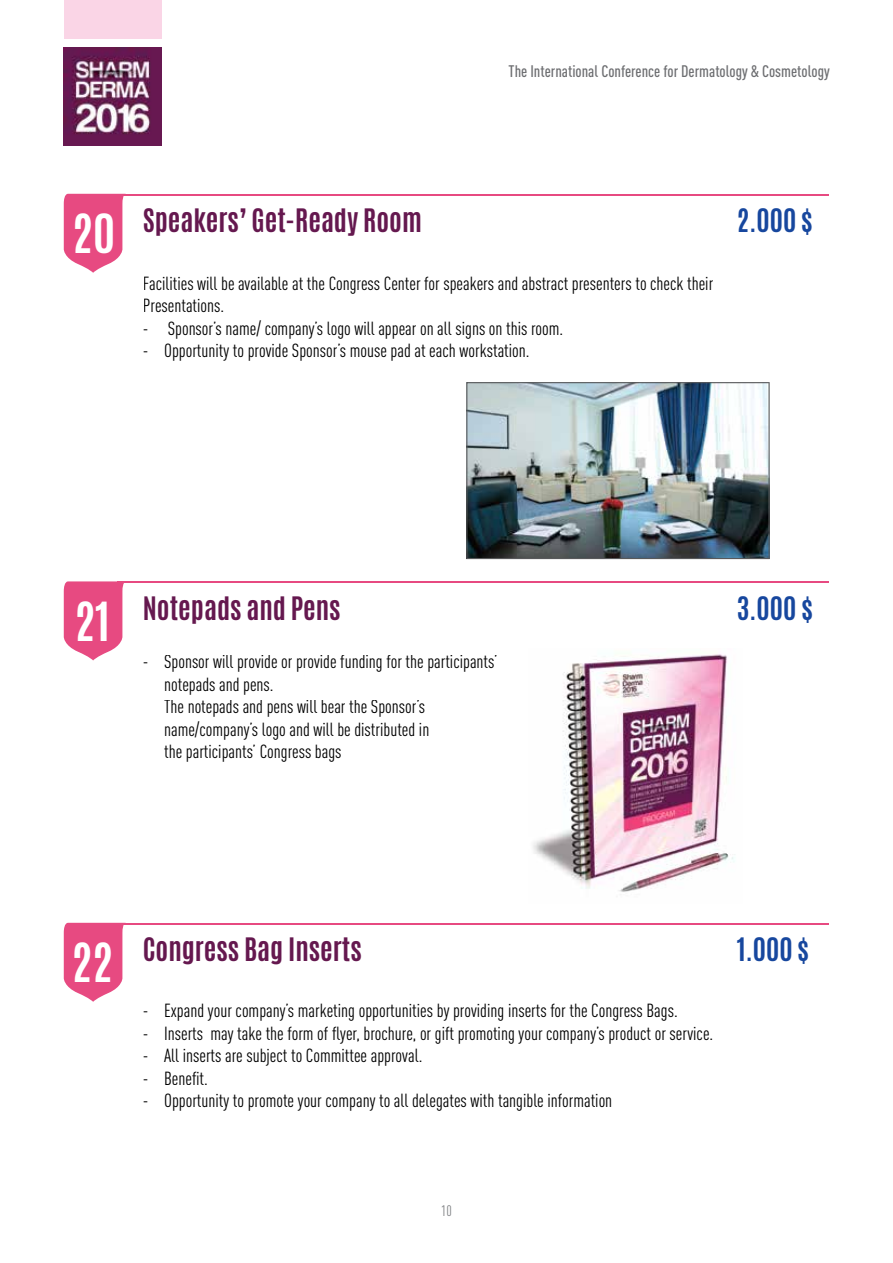
<style>
.page{position:relative;width:893px;height:1263px;background:#fff}
.page>*{position:absolute;margin:0;border:0;box-sizing:border-box;transform-origin:0 0}
.t1{font:700 45px "Antonio";color:#fff}
.t2{font:700 27px "Antonio";color:#65184f}
.t3{font:700 27px "Antonio";color:#17479e}
.t4{font:18.75px/22.5px "DIN Cond";color:#000}
.t5{font:16.5px "DIN Cond Medium Alternate";color:#6d6e71}
.t6{font:15px "DIN Cond";color:#808285}
</style>
<div class="page">
<div style="left:64px;top:0;width:98px;height:38px;background:#fad5e6"></div>
<img style="left:64px;top:48px;width:98px;height:97px">
<img style="left:533px;top:654px;width:202px;height:238px">
<img style="left:466px;top:382px;width:304px;height:177px">
<hr style="left:117px;top:194px;width:712px;height:1px;background:#e74a81">
<hr style="left:117px;top:581px;width:712px;height:2px;background:#e74a81">
<hr style="left:117px;top:923px;width:712px;height:1px;background:#e74a81">
<svg style="left:64px;top:193px;width:62px;height:80px"></svg>
<svg style="left:64px;top:581px;width:60px;height:80px;background:#ea6493"></svg>
<svg style="left:64px;top:922px;width:62px;height:80px"></svg>
<p class="t5" style="left:509px;top:62px;width:323px">The International Conference for Dermatology &amp; Cosmetology</p>
<h1 class="t1" style="left:72px;top:200px;width:45px">20</h1>
<h2 class="t2" style="left:143px;top:200px;width:281px">Speakers’ Get-Ready Room</h2>
<h2 class="t3" style="left:737px;top:200px;width:78px">2.000 $</h2>
<p class="t4" style="left:143px;top:272px;width:572px">Facilities will be available at the Congress Center for speakers and abstract presenters to check their<br>Presentations.</p>
<p class="t4" style="left:143px;top:317px;width:422px">- Sponsor’s name/ company’s logo will appear on all signs on this room.</p>
<p class="t4" style="left:143px;top:339px;width:388px">- Opportunity to provide Sponsor’s mouse pad at each workstation.</p>
<h1 class="t1" style="left:74px;top:587px;width:37px">21</h1>
<h2 class="t2" style="left:143px;top:588px;width:199px">Notepads and Pens</h2>
<h2 class="t3" style="left:737px;top:588px;width:78px">3.000 $</h2>
<p class="t4" style="left:164px;top:650px;width:335px;text-indent:-21px">- Sponsor will provide or provide funding for the participants’ notepads and pens.<br>The notepads and pens will bear the Sponsor’s name/company’s logo and will be distributed in<br>the participants’ Congress bags</p>
<h1 class="t1" style="left:71px;top:929px;width:43px">22</h1>
<h2 class="t2" style="left:143px;top:929px;width:221px">Congress Bag Inserts</h2>
<h2 class="t3" style="left:737px;top:929px;width:74px">1.000 $</h2>
<p class="t4" style="left:143px;top:999px;width:536px">- Expand your company’s marketing opportunities by providing inserts for the Congress Bags.</p>
<p class="t4" style="left:143px;top:1022px;width:572px">- Inserts may take the form of flyer, brochure, or gift promoting your company’s product or service.</p>
<p class="t4" style="left:143px;top:1044px;width:281px">- All inserts are subject to Committee approval.</p>
<p class="t4" style="left:143px;top:1067px;width:66px">- Benefit.</p>
<p class="t4" style="left:143px;top:1089px;width:471px">- Opportunity to promote your company to all delegates with tangible information</p>
<p class="t6" style="left:441px;top:1202px;width:12px">10</p>
</div>
